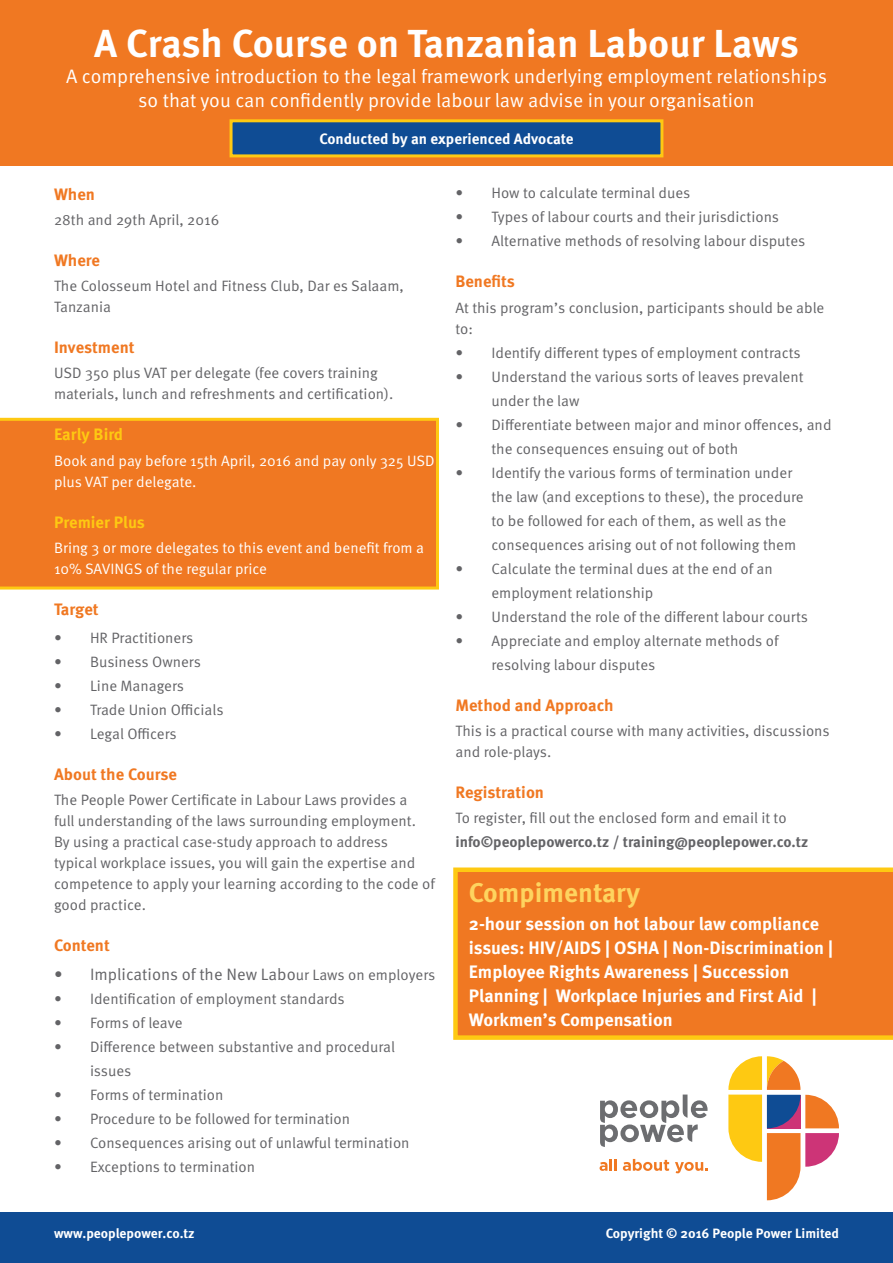
<style>
.page{position:relative;width:893px;height:1263px;background:#fff}
.page>*{position:absolute;margin:0;border:0;box-sizing:border-box;transform-origin:0 0}
.t1{font:700 39px "Meta Pro";color:#fff}
.reg{font:700 27px "Meta Pro";color:#fed45f}
.bbbb{font:19.5px/23.4px "Meta Pro";color:#fff;text-align:center}
.reg-2{font:700 18px/24px "Meta Pro";color:#fff}
.bold{font:700 16.5px "Meta Pro";color:#f07822}
.tab{font:16.5px "Meta Pro";color:#636366}
.bold-2{font:700 16.5px "Meta Pro";color:#fec912}
.tab-2{font:15px/24px "Meta Pro";color:#636366}
.reg-3{font:15px/21px "Meta Pro";color:#636366}
.reg-4{font:15px/21px "Meta Pro";color:#fff}
.reg-5{font:700 15px/24px "Meta Pro";color:#636366}
.reg-6{font:700 15px "Meta Pro";color:#fff}
.t2{font:700 13.5px "Meta Pro";color:#fff}
.s1{font-size:15px}
.s2{font-weight:400}
</style>
<div class="page">
<div style="left:0;top:0;width:893px;height:166px;background:#f07822"></div>
<div style="left:0;top:418px;width:439px;height:171px;background:#f07822"></div>
<div style="left:453px;top:867px;width:440px;height:173px;background:#f07822"></div>
<svg style="left:728px;top:1056px;width:111px;height:144px"></svg>
<svg style="left:600px;top:1094px;width:108px;height:53px"></svg>
<svg style="left:600px;top:1159px;width:17px;height:12px"></svg>
<svg style="left:623px;top:1159px;width:46px;height:12px"></svg>
<svg style="left:675px;top:1162px;width:33px;height:11px"></svg>
<div style="left:0;top:1212px;width:893px;height:51px;background:#0f4c94"></div>
<div style="left:231px;top:121px;width:431px;height:35px;background:#0f4c94"></div>
<div style="left:230px;top:119px;width:433px;height:38px;border:3px solid #fec912"></div>
<p class="t1" style="left:94px;top:18px;width:706px">A Crash Course on Tanzanian Labour Laws</p>
<p class="bbbb" style="left:66px;top:66px;width:763px">A comprehensive introduction to the legal framework underlying employment relationships so that you can confidently provide labour law advise in your organisation</p>
<p class="reg-6" style="left:319px;top:129px;width:256px">Conducted by an experienced Advocate</p>
<p class="bold" style="left:54px;top:183px;width:43px">When</p>
<p class="reg-3" style="left:54px;top:210px;width:167px">28th and 29th April, 2016</p>
<p class="bold" style="left:54px;top:250px;width:48px">Where</p>
<p class="reg-3" style="left:54px;top:276px;width:351px">The Colosseum Hotel and Fitness Club, Dar es Salaam,<br>Tanzania</p>
<p class="bold" style="left:54px;top:337px;width:82px">Investment</p>
<p class="reg-3" style="left:54px;top:363px;width:341px">USD 350 plus VAT per delegate (fee covers training materials, lunch and refreshments and certification).</p>
<p class="bold-2" style="left:54px;top:424px;width:71px">Early Bird</p>
<p class="reg-4" style="left:54px;top:450px;width:382px">Book and pay before 15th April, 2016 and pay only 325 USD plus VAT per delegate.</p>
<p class="bold-2" style="left:54px;top:511px;width:93px">Premier Plus</p>
<p class="reg-4" style="left:54px;top:538px;width:372px">Bring 3 or more delegates to this event and benefit from a<br>10% SAVINGS of the regular price</p>
<p class="bold" style="left:54px;top:599px;width:46px">Target</p>
<p class="reg-3" style="left:54px;top:628px;width:141px">• HR Practitioners</p>
<p class="reg-3" style="left:54px;top:652px;width:148px">• Business Owners</p>
<p class="reg-3" style="left:54px;top:676px;width:132px">• Line Managers</p>
<p class="reg-3" style="left:54px;top:700px;width:171px">• Trade Union Officials</p>
<p class="tab-2" style="left:54px;top:722px;width:124px">• Legal Officers</p>
<p class="bold" style="left:54px;top:764px;width:125px">About the Course</p>
<p class="reg-3" style="left:54px;top:790px;width:382px">The People Power Certificate in Labour Laws provides a<br>full understanding of the laws surrounding employment.<br>By using a practical case-study approach to address typical workplace issues, you will gain the expertise and competence to apply your learning according to the code of good practice.</p>
<p class="bold" style="left:54px;top:935px;width:57px">Content</p>
<p class="tab" style="left:54px;top:963px;width:383px">• Implications of the New Labo<span class="s1">ur Laws on employers</span></p>
<p class="tab-2" style="left:54px;top:987px;width:292px">• Identification of employment standards</p>
<p class="tab-2" style="left:54px;top:1011px;width:130px">• Forms of leave</p>
<p class="tab-2" style="left:90px;top:1035px;width:307px;text-indent:-36px">• Difference between substantive and procedural issues</p>
<p class="tab-2" style="left:54px;top:1083px;width:171px">• Forms of termination</p>
<p class="tab-2" style="left:54px;top:1107px;width:298px">• Procedure to be followed for termination</p>
<p class="tab-2" style="left:54px;top:1131px;width:357px">• Consequences arising out of unlawful termination</p>
<p class="tab-2" style="left:54px;top:1155px;width:203px">• Exceptions to termination</p>
<p class="tab-2" style="left:455px;top:182px;width:236px">• How to calculate terminal dues</p>
<p class="tab-2" style="left:455px;top:206px;width:325px">• Types of labour courts and their jurisdictions</p>
<p class="tab-2" style="left:455px;top:230px;width:351px">• Alternative methods of resolving labour disputes</p>
<p class="bold" style="left:455px;top:271px;width:61px">Benefits</p>
<p class="reg-3" style="left:455px;top:297px;width:370px">At this program’s conclusion, participants should be able to:</p>
<p class="tab-2" style="left:455px;top:341px;width:347px">• Identify different types of employment contracts</p>
<p class="tab-2" style="left:491px;top:365px;width:314px;text-indent:-36px">• Understand the various sorts of leaves prevalent under the law</p>
<p class="tab-2" style="left:491px;top:413px;width:342px;text-indent:-36px">• Differentiate between major and minor offences, and the consequences ensuing out of both</p>
<p class="tab-2" style="left:491px;top:461px;width:314px;text-indent:-36px">• Identify the various forms of termination under the law (and exceptions to these), the procedure to be followed for each of them, as well as the consequences arising out of not following them</p>
<p class="tab-2" style="left:491px;top:557px;width:283px;text-indent:-36px">• Calculate the terminal dues at the end of an employment relationship</p>
<p class="tab-2" style="left:455px;top:605px;width:354px">• Understand the role of the different labour courts</p>
<p class="tab-2" style="left:491px;top:629px;width:289px;text-indent:-36px">• Appreciate and employ alternate methods of resolving labour disputes</p>
<p class="bold" style="left:455px;top:694px;width:159px">Method and Approach</p>
<p class="reg-3" style="left:455px;top:721px;width:376px">This is a practical course with many activities, discussions and role-plays.</p>
<p class="bold" style="left:455px;top:782px;width:90px">Registration</p>
<p class="reg-5" style="left:455px;top:806px;width:354px"><span class="s2">To register, fill out the enclosed form and email it to </span>info©peoplepowerco.tz / training@peoplepower.co.tz</p>
<p class="reg" style="left:469px;top:875px;width:173px">Compimentary</p>
<p class="reg-2" style="left:469px;top:912px;width:366px">2-hour session on hot labour law compliance issues: HIV/AIDS | OSHA | Non-Discrimination |</p>
<p class="reg-2" style="left:469px;top:960px;width:349px">Employee Rights Awareness | Succession<br>Planning | Workplace Injuries and First Aid |<br>Workmen’s Compensation</p>
<p class="t2" style="left:54px;top:1225px;width:142px">www.peoplepower.co.tz</p>
<p class="t2" style="left:606px;top:1225px;width:235px">Copyright © 2016 People Power Limited</p>
</div>
